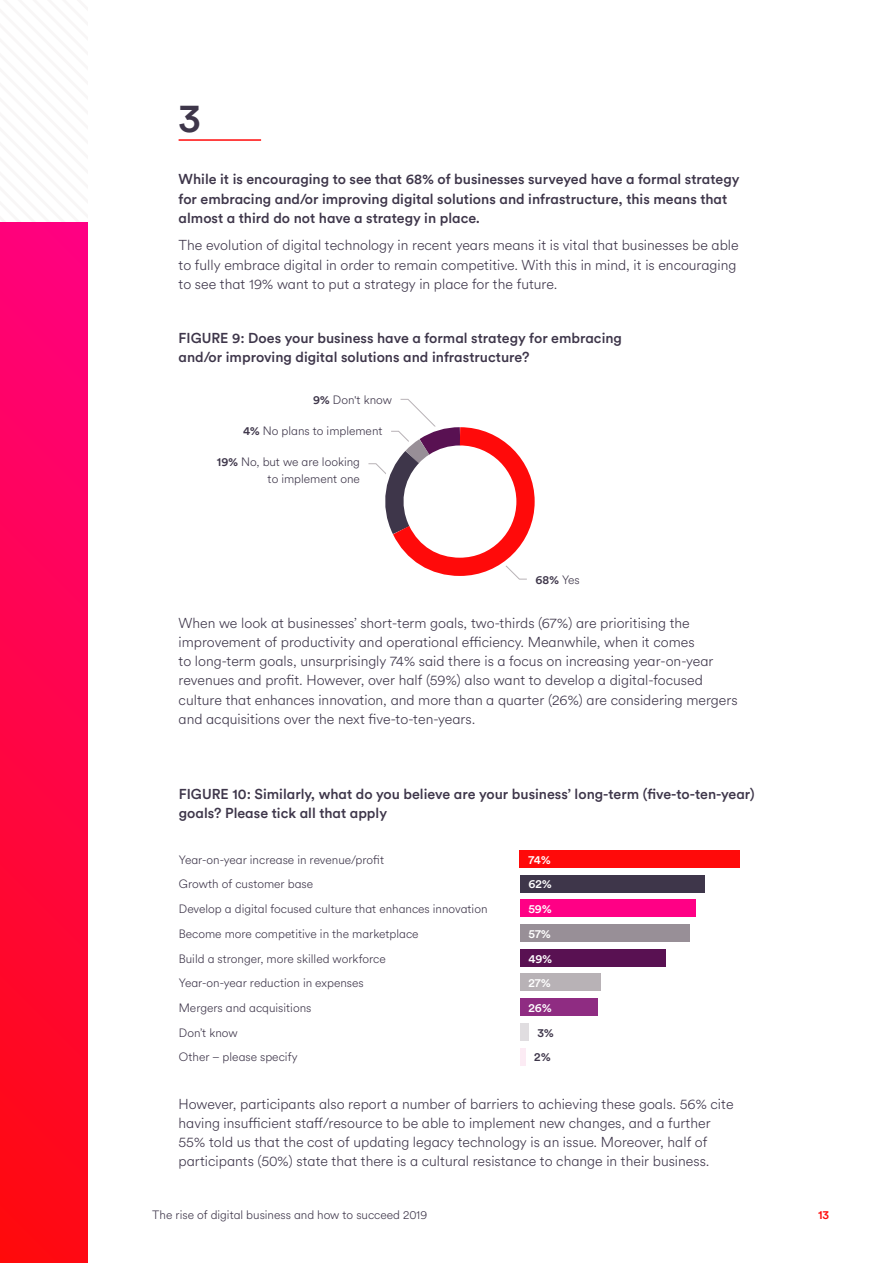
<style>
.page{position:relative;width:893px;height:1263px;background:#fff}
.page>*{position:absolute;margin:0;border:0;box-sizing:border-box;transform-origin:0 0}
.t1{font:500 40.5px "VM Circular Natter";color:#3e364a}
.t2{font:300 14.25px/19.2px "VM Circular Whisper";color:#3e364a}
.t3{font:500 14.25px/19.2px "VM Circular Natter";color:#3e364a}
.t4{font:300 12px/24.8px "VM Circular Whisper";color:#3e364a}
.t5{font:500 12px/24.8px "VM Circular Natter";color:#fff}
.t6{font:500 12px/24.8px "VM Circular Natter";color:#3e364a}
.t7{font:500 12px "VM Circular Natter";color:#ff0a0a}
.s1{font-family:"VM Circular Natter";font-weight:500}
.s2{font-family:"VM Circular Whisper";font-weight:300}
</style>
<div class="page">
<div style="left:0;top:222px;width:88px;height:1041px;background:linear-gradient(to bottom,#ff0080,#ff0a0f)"></div>
<hr style="left:179px;top:139px;width:82px;height:2px;background:#ff0a0a">
<div style="left:520px;top:850px;width:220px;height:17px;background:#ff0a0a"></div>
<div style="left:520px;top:875px;width:184px;height:17px;background:#3e364a"></div>
<div style="left:520px;top:900px;width:175px;height:17px;background:#ff0085"></div>
<div style="left:520px;top:924px;width:169px;height:17px;background:#988f97"></div>
<div style="left:520px;top:949px;width:146px;height:17px;background:#591152"></div>
<div style="left:520px;top:974px;width:80px;height:17px;background:#b8b2b6"></div>
<div style="left:520px;top:999px;width:77px;height:17px;background:#8f2c82"></div>
<div style="left:520px;top:1023px;width:9px;height:17px;background:#e0dde0"></div>
<div style="left:520px;top:1048px;width:6px;height:17px;background:#fcebf4"></div>
<svg style="left:368px;top:399px;width:167px;height:181px"></svg>
<h1 class="t1" style="left:179px;top:90px;width:24px">3</h1>
<p class="t3" style="left:179px;top:169px;width:562px">While it is encouraging to see that 68% of businesses surveyed have a formal strategy for embracing and/or improving digital solutions and infrastructure, this means that almost a third do not have a strategy in place.</p>
<p class="t2" style="left:179px;top:235px;width:562px">The evolution of digital technology in recent years means it is vital that businesses be able to fully embrace digital in order to remain competitive. With this in mind, it is encouraging to see that 19% want to put a strategy in place for the future.</p>
<p class="t3" style="left:179px;top:328px;width:445px">FIGURE 9: Does your business have a formal strategy for embracing and/or improving digital solutions and infrastructure?</p>
<p class="t4" style="left:313px;top:387px;width:80px"><span class="s1">9%</span> Don't know</p>
<p class="t4" style="left:243px;top:418px;width:141px"><span class="s1">4%</span> No plans to implement</p>
<p class="t4" style="left:217px;top:454px;width:144px;line-height:16.2px;text-align:right"><span class="s1">19%</span> No, but we are looking to implement one</p>
<p class="t6" style="left:535px;top:567px;width:46px">68% <span class="s2">Yes</span></p>
<p class="t2" style="left:179px;top:613px;width:560px">When we look at businesses’ short-term goals, two-thirds (67%) are prioritising the improvement of productivity and operational efficiency. Meanwhile, when it comes<br>to long-term goals, unsurprisingly 74% said there is a focus on increasing year-on-year revenues and profit. However, over half (59%) also want to develop a digital-focused culture that enhances innovation, and more than a quarter (26%) are considering mergers and acquisitions over the next five-to-ten-years.</p>
<p class="t3" style="left:179px;top:784px;width:577px">FIGURE 10: Similarly, what do you believe are your business’ long-term (five-to-ten-year) goals? Please tick all that apply</p>
<p class="t4" style="left:179px;top:847px;width:310px">Year-on-year increase in revenue/profit<br>Growth of customer base<br>Develop a digital focused culture that enhances innovation Become more competitive in the marketplace<br>Build a stronger, more skilled workforce<br>Year-on-year reduction in expenses<br>Mergers and acquisitions<br>Don’t know<br>Other – please specify</p>
<p class="t5" style="left:528px;top:846px;width:25px">74%<br>62%<br>59%<br>57%<br>49%<br>27%<br>26%</p>
<p class="t6" style="left:534px;top:1020px;width:21px">3%<br>2%</p>
<p class="t2" style="left:179px;top:1093px;width:556px">However, participants also report a number of barriers to achieving these goals. 56% cite having insufficient staff/resource to be able to implement new changes, and a further 55% told us that the cost of updating legacy technology is an issue. Moreover, half of participants (50%) state that there is a cultural resistance to change in their business.</p>
<p class="t4" style="left:152px;top:1202px;width:277px">The rise of digital business and how to succeed 2019</p>
<p class="t7" style="left:818px;top:1206px;width:13px">13</p>
</div>
